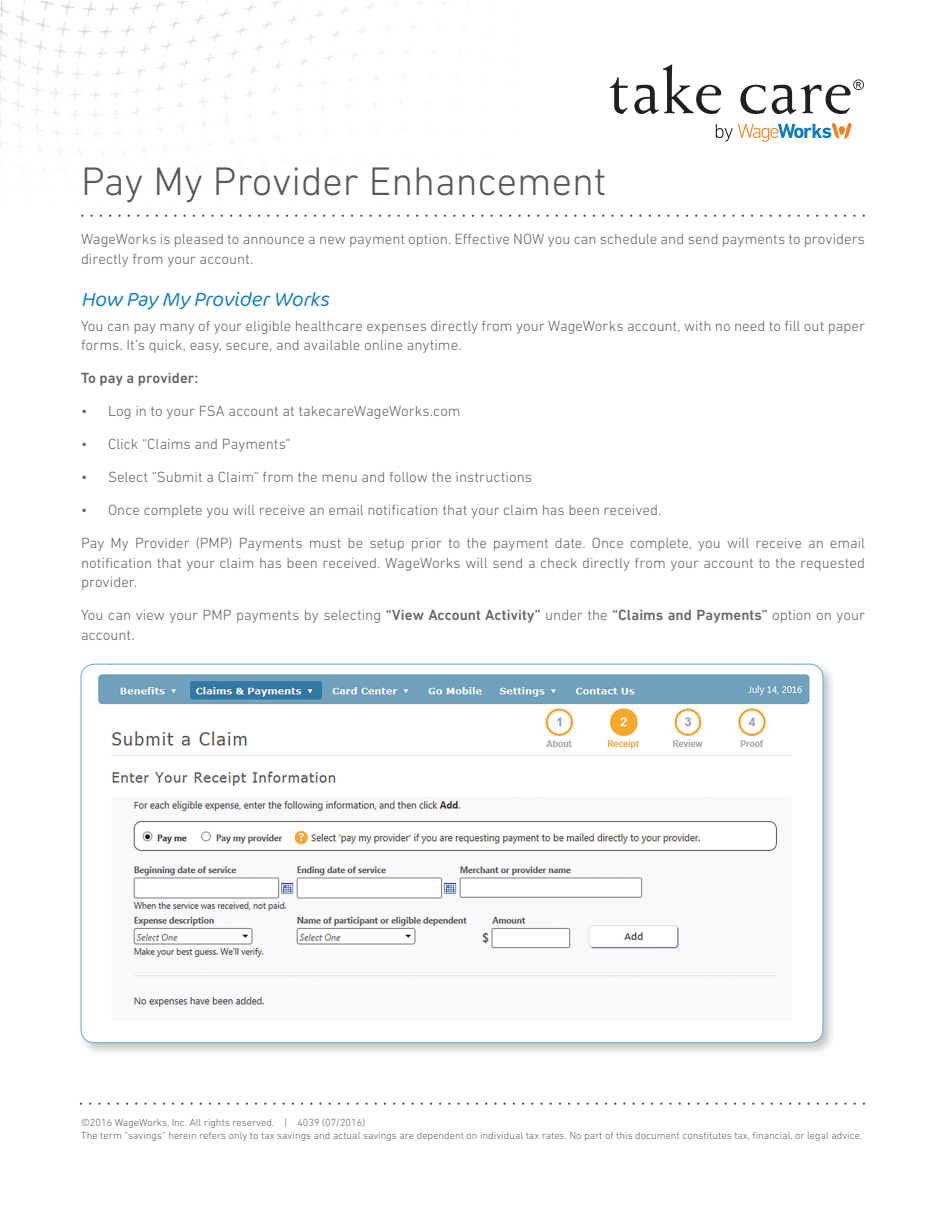
<style>
.page{position:relative;width:945px;height:1215px;background:#fff}
.page>*{position:absolute;margin:0;border:0;box-sizing:border-box;transform-origin:0 0}
.Main_Title{font:300 40.5px "DIN Next LT Pro";color:#57585a}
.t1{font:italic 300 19.5px "Cocon Pro";letter-spacing:-.005em;color:#127ec1}
.Body_text{font:300 15px/19.5px "DIN Next LT Pro";color:#636366}
.Body_text-2{font:500 15px "DIN Next LT Pro";letter-spacing:.005em;color:#636366}
.Boilerplate{font:300 10.5px/13.5px "DIN Next LT Pro";color:#636366}
.s1{font-weight:500}
</style>
<div class="page">
<img style="left:0;top:2px;width:610px;height:147px">
<svg style="left:82px;top:215px;width:782px;height:2px"></svg>
<svg style="left:610px;top:77px;width:18px;height:37px"></svg>
<svg style="left:634px;top:64px;width:87px;height:50px"></svg>
<svg style="left:740px;top:85px;width:26px;height:29px"></svg>
<svg style="left:772px;top:79px;width:92px;height:35px"></svg>
<svg style="left:716px;top:123px;width:136px;height:19px"></svg>
<div style="left:77px;top:660px;width:759px;height:396px;background:#231f20;opacity:.26"></div>
<img style="left:81px;top:664px;width:742px;height:379px">
<svg style="left:81px;top:1103px;width:783px;height:2px"></svg>
<p class="Main_Title" style="left:81px;top:158px;width:527px">Pay My Provider Enhancement</p>
<p class="Body_text" style="left:81px;top:229px;width:786px">WageWorks is pleased to announce a new payment option. Effective NOW you can schedule and send payments to providers directly from your account.</p>
<h2 class="t1" style="left:81px;top:286px;width:250px">How Pay My Provider Works</h2>
<p class="Body_text" style="left:81px;top:316px;width:786px">You can pay many of your eligible healthcare expenses directly from your WageWorks account, with no need to fill out paper forms. It’s quick, easy, secure, and available online anytime.</p>
<p class="Body_text-2" style="left:81px;top:370px;width:119px">To pay a provider:</p>
<p class="Body_text" style="left:81px;top:401px;width:381px">• Log in to your FSA account at takecareWageWorks.com</p>
<p class="Body_text" style="left:81px;top:434px;width:211px">• Click “Claims and Payments”</p>
<p class="Body_text" style="left:81px;top:467px;width:453px">• Select “Submit a Claim” from the menu and follow the instructions</p>
<p class="Body_text" style="left:81px;top:500px;width:582px">• Once complete you will receive an email notification that your claim has been received.</p>
<p class="Body_text" style="left:81px;top:533px;width:786px;text-align:justify">Pay My Provider (PMP) Payments must be setup prior to the payment date. Once complete, you will receive an email notification that your claim has been received. WageWorks will send a check directly from your account to the requested provider.</p>
<p class="Body_text" style="left:81px;top:605px;width:786px">You can view your PMP payments by selecting <span class="s1">“View Account Activity”</span> under the <span class="s1">“Claims and Payments”</span> option on your account.</p>
<p class="Boilerplate" style="left:81px;top:1115px;width:783px">©2016 WageWorks, Inc. All rights reserved. | 4039 (07/2016)<br>The term “savings” herein refers only to tax savings and actual savings are dependent on individual tax rates. No part of this document constitutes tax, financial, or legal advice.</p>
</div>
